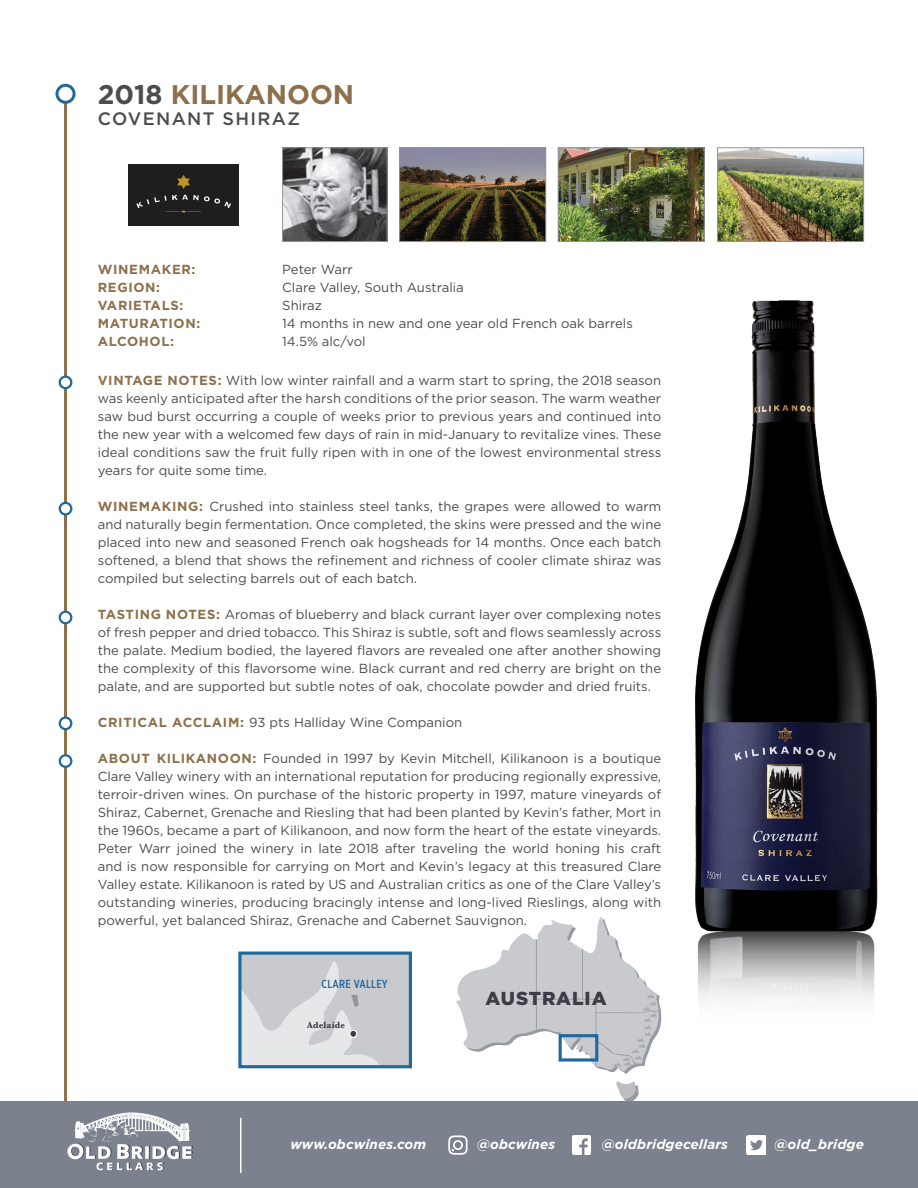
<style>
.page{position:relative;width:918px;height:1188px;background:#fff}
.page>*{position:absolute;margin:0;border:0;box-sizing:border-box;transform-origin:0 0}
.t1{font:700 27px "Gotham";color:#8d6f4b}
.t2{font:900 18.75px "Gotham";letter-spacing:.05em;color:#3b3e46}
.t3{font:500 18px "Gotham";letter-spacing:.075em;color:#4b4c4d}
.space{font:italic 700 13.5px "Gotham";letter-spacing:.01em;color:#fff}
.Tasting_Notes_Paragr{font:13.2px/18px "Gotham";color:#4b4c4d;text-align:justify}
.Tasting_Notes_Paragr-2{font:700 13.2px "Gotham";letter-spacing:.05em;color:#8d6f4b}
.t4{font:500 11.7px "Gotham X Narrow";letter-spacing:.025em;color:#23689a}
.t5{font:700 9.3px "Baskerville";letter-spacing:.025em;color:#3b3e46;scale:.94 1}
.s1{color:#4b4c4d}
.s2{font-weight:700;color:#8d6f4b}
</style>
<div class="page">
<div style="left:129px;top:164px;width:110px;height:61px;background:#201d1e"></div>
<svg style="left:177px;top:175px;width:13px;height:14px"></svg>
<svg style="left:136px;top:195px;width:95px;height:18px"></svg>
<img style="left:698px;top:931px;width:177px;height:70px">
<img style="left:695px;top:300px;width:183px;height:631px">
<hr style="left:64px;top:85px;width:3px;height:1026px;background:#8d6f4b">
<img style="left:284px;top:149px;width:102px;height:91px">
<div style="left:282px;top:147px;width:106px;height:95px;border:1px solid #939598"></div>
<img style="left:560px;top:149px;width:143px;height:91px">
<div style="left:558px;top:147px;width:147px;height:95px;border:1px solid #939598"></div>
<img style="left:401px;top:149px;width:143px;height:91px">
<div style="left:399px;top:147px;width:147px;height:95px;border:1px solid #939598"></div>
<div style="left:57px;top:85px;width:17px;height:17px;background:#fff;border-radius:50%"></div>
<div style="left:56px;top:84px;width:20px;height:20px;border:3px solid #23689a;border-radius:50%"></div>
<img style="left:719px;top:149px;width:143px;height:91px">
<div style="left:717px;top:147px;width:147px;height:95px;border:1px solid #939598"></div>
<div style="left:60px;top:503px;width:11px;height:11px;background:#fff;border-radius:50%"></div>
<div style="left:59px;top:502px;width:13px;height:14px;border:2px solid #23689a;border-radius:50%"></div>
<div style="left:60px;top:718px;width:11px;height:11px;background:#fff;border-radius:50%"></div>
<div style="left:59px;top:716px;width:13px;height:14px;border:2px solid #23689a;border-radius:50%"></div>
<div style="left:60px;top:755px;width:11px;height:12px;background:#fff;border-radius:50%"></div>
<div style="left:59px;top:754px;width:13px;height:14px;border:2px solid #23689a;border-radius:50%"></div>
<div style="left:60px;top:377px;width:11px;height:11px;background:#fff;border-radius:50%"></div>
<div style="left:59px;top:376px;width:13px;height:13px;border:2px solid #23689a;border-radius:50%"></div>
<div style="left:60px;top:612px;width:11px;height:11px;background:#fff;border-radius:50%"></div>
<div style="left:59px;top:611px;width:13px;height:13px;border:2px solid #23689a;border-radius:50%"></div>
<svg style="left:242px;top:956px;width:166px;height:108px;background:#d2d3d6"></svg>
<div style="left:238px;top:952px;width:174px;height:116px;border:3px solid #23689a"></div>
<div style="left:350px;top:1030px;width:7px;height:7px;background:#3b3e46;border-radius:50%"></div>
<div style="left:349px;top:1030px;width:8px;height:8px;border:1px solid #fff;border-radius:50%"></div>
<svg style="left:616px;top:1081px;width:23px;height:21px"></svg>
<svg style="left:456px;top:917px;width:206px;height:157px"></svg>
<div style="left:0;top:1102px;width:918px;height:86px;background:#7b828d"></div>
<img style="left:572px;top:1136px;width:19px;height:18px">
<img style="left:747px;top:1135px;width:19px;height:20px">
<svg style="left:448px;top:1135px;width:20px;height:20px"></svg>
<svg style="left:67px;top:1145px;width:4px;height:13px"></svg>
<img style="left:74px;top:1112px;width:115px;height:30px">
<img style="left:71px;top:1144px;width:122px;height:27px">
<hr style="left:240px;top:1118px;width:2px;height:55px;background:#fff">
<p class="t1" style="left:98px;top:76px;width:258px"><span class="s1">2018</span> KILIKANOON</p>
<p class="t3" style="left:98px;top:107px;width:204px">COVENANT SHIRAZ</p>
<p class="Tasting_Notes_Paragr-2" style="left:98px;top:261px;width:99px">WINEMAKER:</p>
<p class="Tasting_Notes_Paragr" style="left:282px;top:260px;width:72px">Peter Warr</p>
<p class="Tasting_Notes_Paragr-2" style="left:98px;top:279px;width:64px">REGION:</p>
<p class="Tasting_Notes_Paragr" style="left:282px;top:278px;width:183px">Clare Valley, South Australia</p>
<p class="Tasting_Notes_Paragr-2" style="left:98px;top:297px;width:87px">VARIETALS:</p>
<p class="Tasting_Notes_Paragr" style="left:282px;top:296px;width:41px">Shiraz</p>
<p class="Tasting_Notes_Paragr-2" style="left:98px;top:315px;width:104px">MATURATION:</p>
<p class="Tasting_Notes_Paragr" style="left:282px;top:314px;width:352px">14 months in new and one year old French oak barrels</p>
<p class="Tasting_Notes_Paragr-2" style="left:98px;top:333px;width:78px">ALCOHOL:</p>
<p class="Tasting_Notes_Paragr" style="left:282px;top:332px;width:85px">14.5% alc/vol</p>
<p class="Tasting_Notes_Paragr" style="left:98px;top:371px;width:565px"><span class="s2">VINTAGE NOTES:</span> With low winter rainfall and a warm start to spring, the 2018 season was keenly anticipated after the harsh conditions of the prior season. The warm weather saw bud burst occurring a couple of weeks prior to previous years and continued into the new year with a welcomed few days of rain in mid-January to revitalize vines. These</p>
<p class="Tasting_Notes_Paragr" style="left:98px;top:443px;width:565px">ideal conditions saw the fruit fully ripen with in one of the lowest environmental stress years for quite some time.</p>
<p class="Tasting_Notes_Paragr" style="left:98px;top:497px;width:565px"><span class="s2">WINEMAKING:</span> Crushed into stainless steel tanks, the grapes were allowed to warm and naturally begin fermentation. Once completed, the skins were pressed and the wine placed into new and seasoned French oak hogsheads for 14 months. Once each batch softened, a blend that shows the refinement and richness of cooler climate shiraz was compiled but selecting barrels out of each batch.</p>
<p class="Tasting_Notes_Paragr" style="left:98px;top:605px;width:565px"><span class="s2">TASTING NOTES:</span> Aromas of blueberry and black currant layer over complexing notes of fresh pepper and dried tobacco. This Shiraz is subtle, soft and flows seamlessly across the palate. Medium bodied, the layered flavors are revealed one after another showing the complexity of this flavorsome wine. Black currant and red cherry are bright on the palate, and are supported but subtle notes of oak, chocolate powder and dried fruits.</p>
<p class="Tasting_Notes_Paragr" style="left:98px;top:713px;width:366px"><span class="s2">CRITICAL ACCLAIM:</span> 93 pts Halliday Wine Companion</p>
<p class="Tasting_Notes_Paragr" style="left:98px;top:749px;width:565px"><span class="s2">ABOUT KILIKANOON:</span> Founded in 1997 by Kevin Mitchell, Kilikanoon is a boutique Clare Valley winery with an international reputation for producing regionally expressive, terroir-driven wines. On purchase of the historic property in 1997, mature vineyards of Shiraz, Cabernet, Grenache and Riesling that had been planted by Kevin’s father, Mort in the 1960s, became a part of Kilikanoon, and now form the heart of the estate vineyards.<br>Peter Warr joined the winery in late 2018 after traveling the world honing his craft and is now responsible for carrying on Mort and Kevin’s legacy at this treasured Clare Valley estate. Kilikanoon is rated by US and Australian critics as one of the Clare Valley’s outstanding wineries, producing bracingly intense and long-lived Rieslings, along with powerful, yet balanced Shiraz, Grenache and Cabernet Sauvignon.</p>
<p class="t4" style="left:322px;top:977px;width:68px">CLARE VALLEY</p>
<p class="t5" style="left:307px;top:1018px;width:42px">Adelaide</p>
<p class="t2" style="left:486px;top:986px;width:123px">AUSTRALIA</p>
<p class="space" style="left:290px;top:1135px;width:137px">www.obcwines.com</p>
<p class="space" style="left:477px;top:1135px;width:80px">@obcwines</p>
<p class="space" style="left:601px;top:1135px;width:128px">@oldbridgecellars</p>
<p class="space" style="left:774px;top:1135px;width:91px">@old_bridge</p>
</div>
